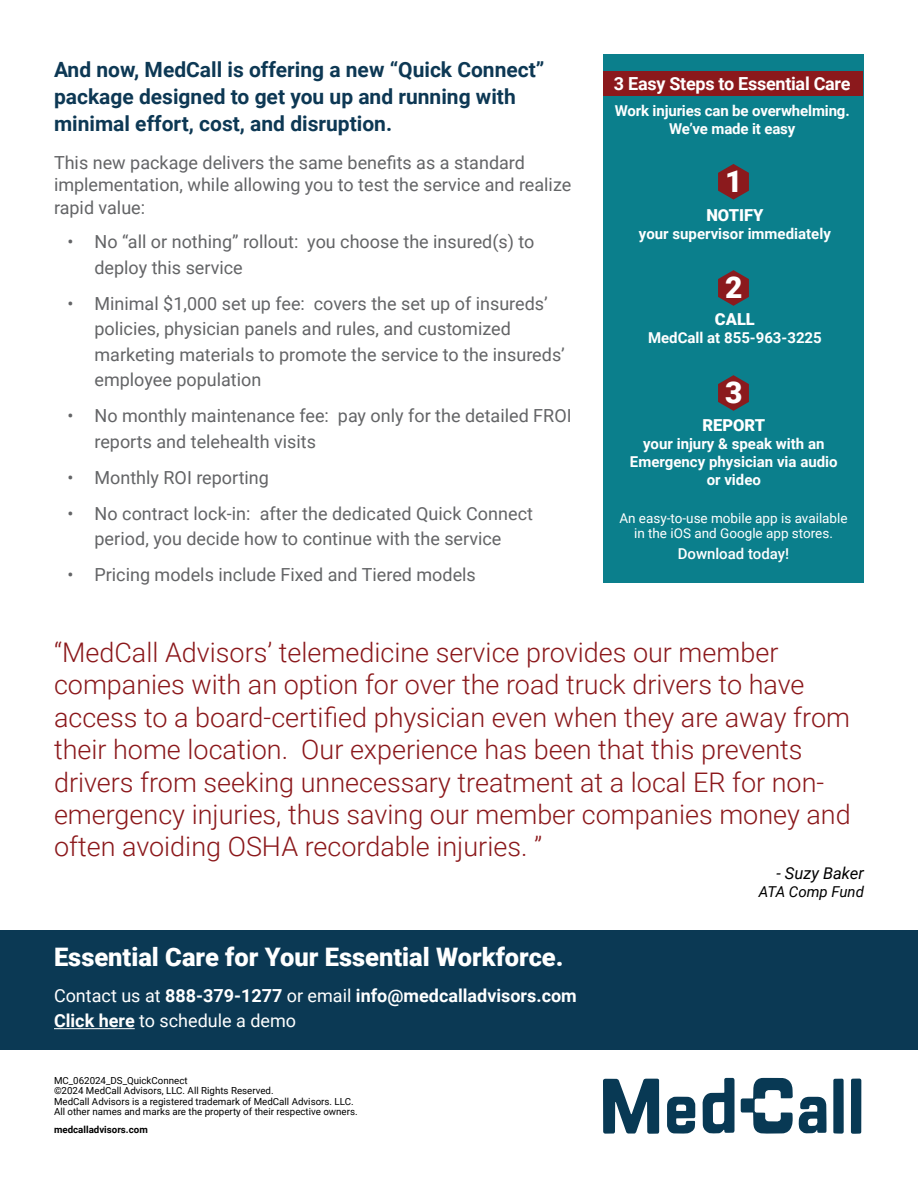
<style>
.page{position:relative;width:918px;height:1188px;background:#fff}
.page>*{position:absolute;margin:0;border:0;box-sizing:border-box;transform-origin:0 0}
.t1{font:900 30px "Roboto";color:#fff}
.t2{font:300 27px/32.4px "Roboto";color:#8b181b}
.t3{font:900 25.5px "Roboto";color:#fff}
.t4{font:700 21px/27px "Roboto";color:#0d3854}
.t5{font:18px/25.5px "Roboto";color:#636466}
.t6{font:700 18px/25.5px "Roboto";color:#fff}
.t7{font:900 16.5px "Roboto";color:#fff}
.t8{font:italic 16.5px "Roboto";color:#000}
.t9{font:700 15px/18px "Roboto";color:#fff;text-align:center}
.t10{font:500 15px "Roboto";color:#fff}
.t11{font:italic 15px "Roboto";color:#000}
.t12{font:13.5px/15px "Roboto";color:#fff;text-align:center}
.t13{font:9.75px/10.5px "Roboto";color:#000}
.t14{font:700 9.75px "Roboto";color:#000}
.s1{font-weight:400}
</style>
<div class="page">
<div style="left:0;top:930px;width:918px;height:119px;background:#0b3954"></div>
<hr style="left:54px;top:1028px;width:81px;height:1px;background:#fff">
<svg style="left:603px;top:1079px;width:56px;height:55px"></svg>
<svg style="left:667px;top:1097px;width:28px;height:37px"></svg>
<svg style="left:703px;top:1078px;width:32px;height:55px"></svg>
<svg style="left:741px;top:1078px;width:86px;height:56px"></svg>
<svg style="left:833px;top:1079px;width:11px;height:55px"></svg>
<svg style="left:851px;top:1078px;width:10px;height:56px"></svg>
<div style="left:603px;top:55px;width:261px;height:528px;background:#0b7f8c"></div>
<div style="left:604px;top:71px;width:259px;height:25px;background:#8b191c"></div>
<svg style="left:718px;top:164px;width:31px;height:36px"></svg>
<svg style="left:718px;top:270px;width:31px;height:36px"></svg>
<svg style="left:718px;top:375px;width:31px;height:36px"></svg>
<p class="t4" style="left:54px;top:56px;width:492px">And now, MedCall is offering a new “Quick Connect” package designed to get you up and running with minimal effort, cost, and disruption.</p>
<p class="t5" style="left:54px;top:150px;width:519px;line-height:22.5px">This new package delivers the same benefits as a standard implementation, while allowing you to test the service and realize rapid value:</p>
<p class="t5" style="left:94px;top:228px;width:441px;text-indent:-27px">• No “all or nothing” rollout: you choose the insured(s) to deploy this service</p>
<p class="t5" style="left:94px;top:290px;width:472px;text-indent:-27px">• Minimal $1,000 set up fee: covers the set up of insureds’ policies, physician panels and rules, and customized marketing materials to promote the service to the insureds’ employee population</p>
<p class="t5" style="left:94px;top:402px;width:479px;text-indent:-27px">• No monthly maintenance fee: pay only for the detailed FROI reports and telehealth visits</p>
<p class="t5" style="left:68px;top:464px;width:203px">• Monthly ROI reporting</p>
<p class="t5" style="left:68px;top:500px;width:467px;text-align:center">• No contract lock-in: after the dedicated Quick Connect period, you decide how to continue with the service</p>
<p class="t5" style="left:68px;top:561px;width:410px">• Pricing models include Fixed and Tiered models</p>
<p class="t6" style="left:614px;top:70px;width:238px">3 Easy Steps to Essential Care</p>
<p class="t9" style="left:615px;top:101px;width:236px">Work injuries can be overwhelming.<br>We’ve made it easy</p>
<h1 class="t1" style="left:725px;top:160px;width:19px">1</h1>
<p class="t7" style="left:706px;top:203px;width:59px">NOTIFY</p>
<p class="t9" style="left:639px;top:224px;width:193px">your supervisor immediately</p>
<h1 class="t1" style="left:725px;top:266px;width:19px">2</h1>
<p class="t7" style="left:715px;top:307px;width:41px">CALL</p>
<p class="t9" style="left:648px;top:328px;width:175px">MedCall at 855-963-3225</p>
<h1 class="t1" style="left:725px;top:371px;width:19px">3</h1>
<p class="t7" style="left:702px;top:414px;width:64px">REPORT</p>
<p class="t9" style="left:630px;top:434px;width:209px">your injury &amp; speak with an<br>Emergency physician via audio or video</p>
<p class="t12" style="left:619px;top:510px;width:230px">An easy-to-use mobile app is available in the iOS and Google app stores.</p>
<p class="t10" style="left:678px;top:543px;width:113px">Download today!</p>
<p class="t2" style="left:54px;top:635px;width:798px">“MedCall Advisors’ telemedicine service provides our member companies with an option for over the road truck drivers to have access to a board-certified physician even when they are away from their home location. Our experience has been that this prevents drivers from seeking unnecessary treatment at a local ER for non&shy;emergency injuries, thus saving our member companies money and often avoiding OSHA recordable injuries. ”</p>
<p class="t8" style="left:776px;top:861px;width:89px">- Suzy Baker</p>
<p class="t11" style="left:759px;top:881px;width:107px">ATA Comp Fund</p>
<h3 class="t3" style="left:54px;top:939px;width:511px">Essential Care for Your Essential Workforce.</h3>
<p class="t6" style="left:54px;top:982px;width:524px"><span class="s1">Contact us at</span> 888-379-1277 <span class="s1">or email</span> info@medcalladvisors.com<br>Click here <span class="s1">to schedule a demo</span></p>
<p class="t13" style="left:54px;top:1075px;width:305px">MC_062024_DS_QuickConnect<br>©2024 MedCall Advisors, LLC. All Rights Reserved.<br>MedCall Advisors is a registered trademark of MedCall Advisors. LLC.<br>All other names and marks are the property of their respective owners.</p>
<p class="t14" style="left:54px;top:1123px;width:95px">medcalladvisors.com</p>
</div>
